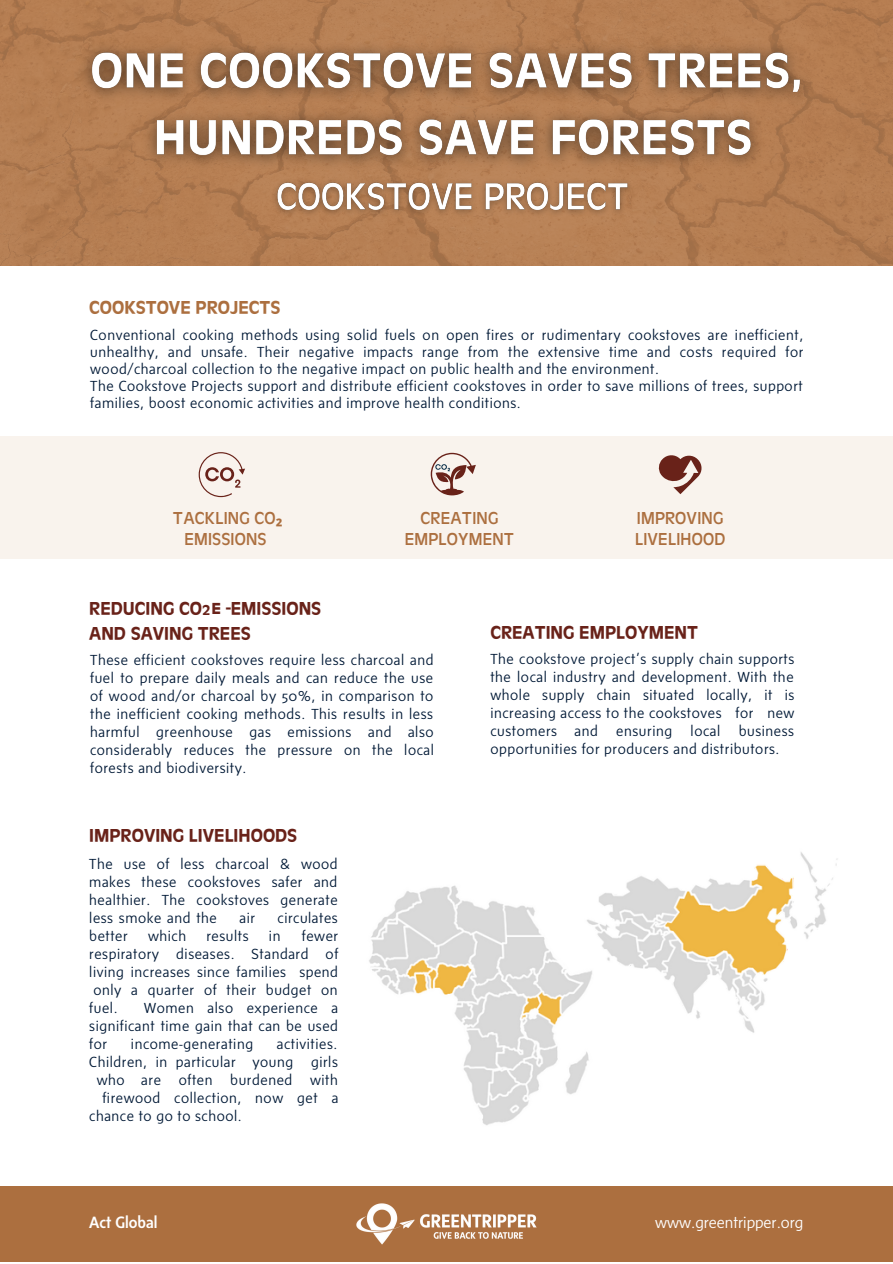
<style>
.page{position:relative;width:893px;height:1264px;background:#fff}
.page>*{position:absolute;margin:0;border:0;box-sizing:border-box;transform-origin:0 0}
.t1{font:500 18px/24.8px "Antique Oli DCDOT";color:#692219}
.t2{font:18px/21.3px "Antique Oli TOT";letter-spacing:.01em;color:#ac6f3f;text-align:center}
.t3{font:500 18px "Antique Oli DCDOT";color:#ac6f3f}
.t4{font:300 16.5px "Sense";color:#fff}
.t5{font:500 16.5px "Sense";color:#fff}
.t6{font:300 15px/18px "Sense";letter-spacing:.04em;color:#001936;text-align:justify}
.t7{font:500 15px "Antique Oli DCDOT";color:#692219}
.s1{font-family:"Noto Sans";font-weight:700}
</style>
<div class="page">
<div style="left:0;top:436px;width:892px;height:123px;background:#f9f3ed"></div>
<svg style="left:199px;top:452px;width:46px;height:45px"></svg>
<svg style="left:430px;top:453px;width:46px;height:42px"></svg>
<svg style="left:658px;top:455px;width:44px;height:39px"></svg>
<img style="left:369px;top:852px;width:469px;height:273px">
<svg style="left:0;top:0;width:892px;height:265px;background:#b47d51"></svg>
<img style="left:68px;top:31px;width:770px;height:148px">
<div style="left:0;top:1185px;width:892px;height:76px;background:#ac6f3f"></div>
<img style="left:346px;top:1185px;width:71px;height:77px">
<img style="left:417px;top:1185px;width:129px;height:77px">
<img style="left:265px;top:173px;width:374px;height:53px">
<p class="t3" style="left:89px;top:296px;width:193px">COOKSTOVE PROJECTS</p>
<p class="t6" style="left:90px;top:328px;width:714px;line-height:16.8px;text-align:left">Conventional cooking methods using solid fuels on open fires or rudimentary cookstoves are inefficient, unhealthy, and unsafe. Their negative impacts range from the extensive time and costs required for wood/charcoal collection to the negative impact on public health and the environment.<br>The Cookstove Projects support and distribute efficient cookstoves in order to save millions of trees, support families, boost economic activities and improve health conditions.</p>
<p class="t2" style="left:173px;top:508px;width:111px">TACKLING CO<span class="s1">₂<br></span>EMISSIONS</p>
<p class="t2" style="left:404px;top:508px;width:111px">CREATING<br>EMPLOYMENT</p>
<p class="t2" style="left:635px;top:508px;width:92px;text-align:left">IMPROVING<br>LIVELIHOOD</p>
<p class="t1" style="left:89px;top:596px;width:233px">REDUCING CO e -EMISSIONS<br>AND SAVING TREES</p>
<p class="t7" style="left:202px;top:601px;width:9px">2</p>
<p class="t6" style="left:90px;top:652px;width:345px">These efficient cookstoves require less charcoal and fuel to prepare daily meals and can reduce the use of wood and/or charcoal by 50%, in comparison to the inefficient cooking methods. This results in less harmful greenhouse gas emissions and also considerably reduces the pressure on the local forests and biodiversity.</p>
<p class="t1" style="left:89px;top:822px;width:209px">IMPROVING LIVELIHOODS</p>
<p class="t6" style="left:89px;top:855px;width:250px">The use of less charcoal &amp; wood makes these cookstoves safer and healthier. The cookstoves generate less smoke and the</p>
<p class="t6" style="left:239px;top:909px;width:17px">air</p>
<p class="t6" style="left:277px;top:909px;width:62px">circulates</p>
<p class="t6" style="left:89px;top:927px;width:250px;text-indent:212px">fewer respiratory diseases. Standard of living increases since families spend only a quarter of their budget on fuel.</p>
<p class="t6" style="left:89px;top:927px;width:40px">better</p>
<p class="t6" style="left:148px;top:927px;width:40px">which</p>
<p class="t6" style="left:206px;top:927px;width:44px">results</p>
<p class="t6" style="left:269px;top:927px;width:13px">in</p>
<p class="t6" style="left:89px;top:999px;width:250px;text-indent:55px">Women also experience a significant time gain that can be used for</p>
<p class="t6" style="left:131px;top:1035px;width:124px">income-generating</p>
<p class="t6" style="left:277px;top:1035px;width:62px">activities.</p>
<p class="t6" style="left:89px;top:1053px;width:250px">Children, in particular young girls</p>
<p class="t6" style="left:97px;top:1071px;width:243px">who are often burdened with</p>
<p class="t6" style="left:102px;top:1089px;width:237px">firewood collection, now get a</p>
<p class="t6" style="left:89px;top:1107px;width:154px">chance to go to school.</p>
<p class="t1" style="left:490px;top:619px;width:209px">CREATING EMPLOYMENT</p>
<p class="t6" style="left:490px;top:651px;width:305px">The cookstove project’s supply chain supports the local industry and development. With the whole supply chain situated locally, it is increasing access to the cookstoves for new customers and ensuring local business opportunities for producers and distributors.</p>
<p class="t5" style="left:89px;top:1215px;width:70px">Act Global</p>
<p class="t4" style="left:655px;top:1215px;width:150px">www.greentripper.org</p>
</div>
